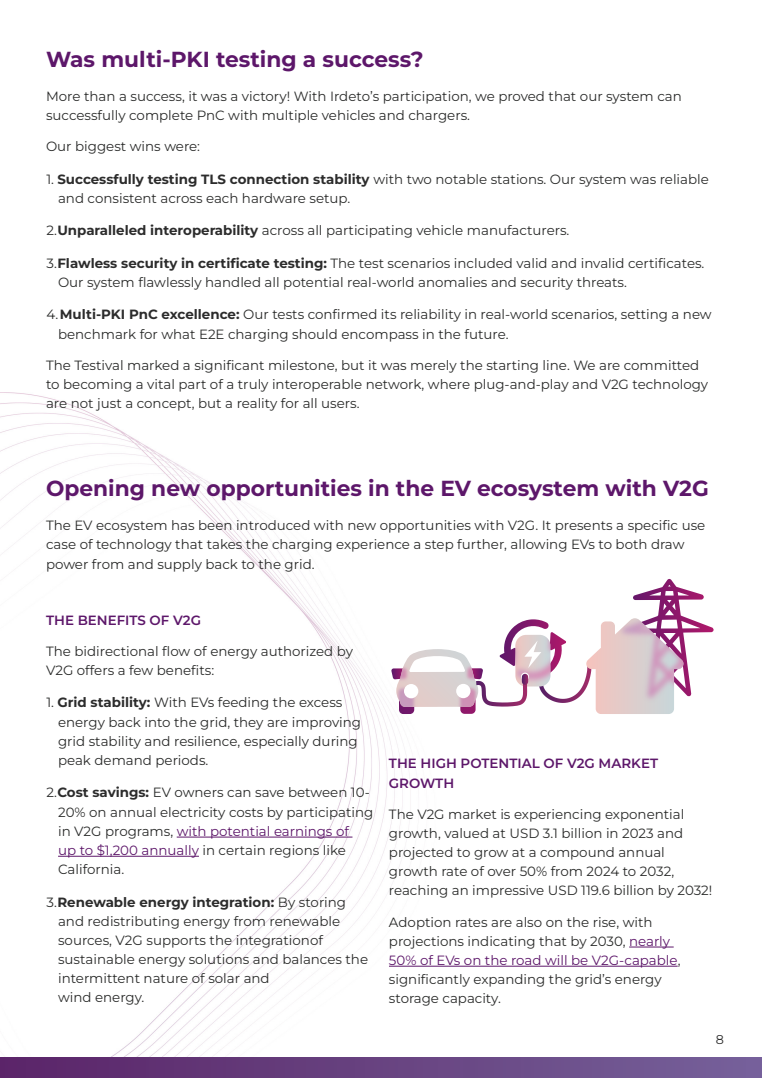
<style>
.page{position:relative;width:762px;height:1078px;background:#fff}
.page>*{position:absolute;margin:0;border:0;box-sizing:border-box;transform-origin:0 0}
.Heading_Chapter{font:700 21.76px "Montserrat";color:#5d176a}
.Paragraph_Text{font:13.4px/19.2px "Montserrat";color:#2b2c2b}
.Subtitle{font:600 13.4px/19.2px "Montserrat";color:#5d176a}
.Paragraph_Text-2{font:600 13.4px "Montserrat";color:#5d176a}
.t1{font:12.76px "Montserrat";color:#2c2c2c}
.s1{font-weight:700;color:#2c2c2c}
.s2{color:#5d176a}
</style>
<div class="page">
<img style="left:0;top:392px;width:678px;height:665px">
<div style="left:0;top:1057px;width:762px;height:21px;background:linear-gradient(to right,#5a2468,#75619a)"></div>
<svg style="left:391px;top:579px;width:323px;height:135px"></svg>
<img style="left:605px;top:618px;width:80px;height:96px">
<hr style="left:177px;top:836px;width:175px;height:1px;background:#5d176a">
<hr style="left:58px;top:856px;width:141px;height:1px;background:#5d176a">
<hr style="left:629px;top:946px;width:45px;height:1px;background:#5d176a">
<hr style="left:389px;top:966px;width:289px;height:1px;background:#5d176a">
<p class="Heading_Chapter" style="left:46px;top:44px;width:379px">Was multi-PKI testing a success?</p>
<p class="Paragraph_Text" style="left:46px;top:86px;width:637px">More than a success, it was a victory! With Irdeto’s participation, we proved that our system can successfully complete PnC with multiple vehicles and chargers.</p>
<p class="Paragraph_Text" style="left:46px;top:136px;width:156px">Our biggest wins were:</p>
<p class="Paragraph_Text" style="left:58px;top:169px;width:652px;text-indent:-12px">1. <span class="s1">Successfully testing TLS connection stability</span> with two notable stations. Our system was reliable and consistent across each hardware setup.</p>
<p class="Paragraph_Text" style="left:46px;top:221px;width:524px">2.<span class="s1">Unparalleled interoperability</span> across all participating vehicle manufacturers.</p>
<p class="Paragraph_Text" style="left:58px;top:253px;width:648px;text-indent:-12px">3.<span class="s1">Flawless security in certificate testing:</span> The test scenarios included valid and invalid certificates.<br>Our system flawlessly handled all potential real-world anomalies and security threats.</p>
<p class="Paragraph_Text" style="left:58px;top:305px;width:655px;text-indent:-12px">4.<span class="s1">Multi-PKI PnC excellence:</span> Our tests confirmed its reliability in real-world scenarios, setting a new benchmark for what E2E charging should encompass in the future.</p>
<p class="Paragraph_Text" style="left:46px;top:355px;width:664px">The Testival marked a significant milestone, but it was merely the starting line. We are committed to becoming a vital part of a truly interoperable network, where plug-and-play and V2G technology are not just a concept, but a reality for all users.</p>
<p class="Heading_Chapter" style="left:46px;top:473px;width:664px">Opening new opportunities in the EV ecosystem with V2G</p>
<p class="Paragraph_Text" style="left:46px;top:515px;width:661px">The EV ecosystem has been introduced with new opportunities with V2G. It presents a specific use case of technology that takes the charging experience a step further, allowing EVs to both draw power from and supply back to the grid.</p>
<p class="Paragraph_Text-2" style="left:46px;top:610px;width:156px">THE BENEFITS OF V2G</p>
<p class="Paragraph_Text" style="left:46px;top:641px;width:308px">The bidirectional flow of energy authorized by<br>V2G offers a few benefits:</p>
<p class="Paragraph_Text" style="left:58px;top:692px;width:305px;text-indent:-12px">1. <span class="s1">Grid stability:</span> With EVs feeding the excess energy back into the grid, they are improving grid stability and resilience, especially during peak demand periods.</p>
<p class="Paragraph_Text" style="left:58px;top:782px;width:317px;text-indent:-12px">2.<span class="s1">Cost savings:</span> EV owners can save between 10- 20% on annual electricity costs by participating in V2G programs, <span class="s2">with potential earnings of<br>up to $1,200 annually</span> in certain regions like California.</p>
<p class="Paragraph_Text" style="left:58px;top:891px;width:312px;text-indent:-12px">3.<span class="s1">Renewable energy integration:</span> By storing and redistributing energy from renewable sources, V2G supports the integrationof sustainable energy solutions and balances the intermittent nature of solar and<br>wind energy.</p>
<p class="Subtitle" style="left:389px;top:753px;width:271px">THE HIGH POTENTIAL OF V2G MARKET<br>GROWTH</p>
<p class="Paragraph_Text" style="left:389px;top:804px;width:325px">The V2G market is experiencing exponential growth, valued at USD 3.1 billion in 2023 and projected to grow at a compound annual growth rate of over 50% from 2024 to 2032, reaching an impressive USD 119.6 billion by 2032!</p>
<p class="Paragraph_Text" style="left:389px;top:911px;width:293px">Adoption rates are also on the rise, with projections indicating that by 2030, <span class="s2">nearly 50% of EVs on the road will be V2G-capable</span>, significantly expanding the grid’s energy storage capacity.</p>
<p class="t1" style="left:716px;top:1031px;width:10px">8</p>
</div>
